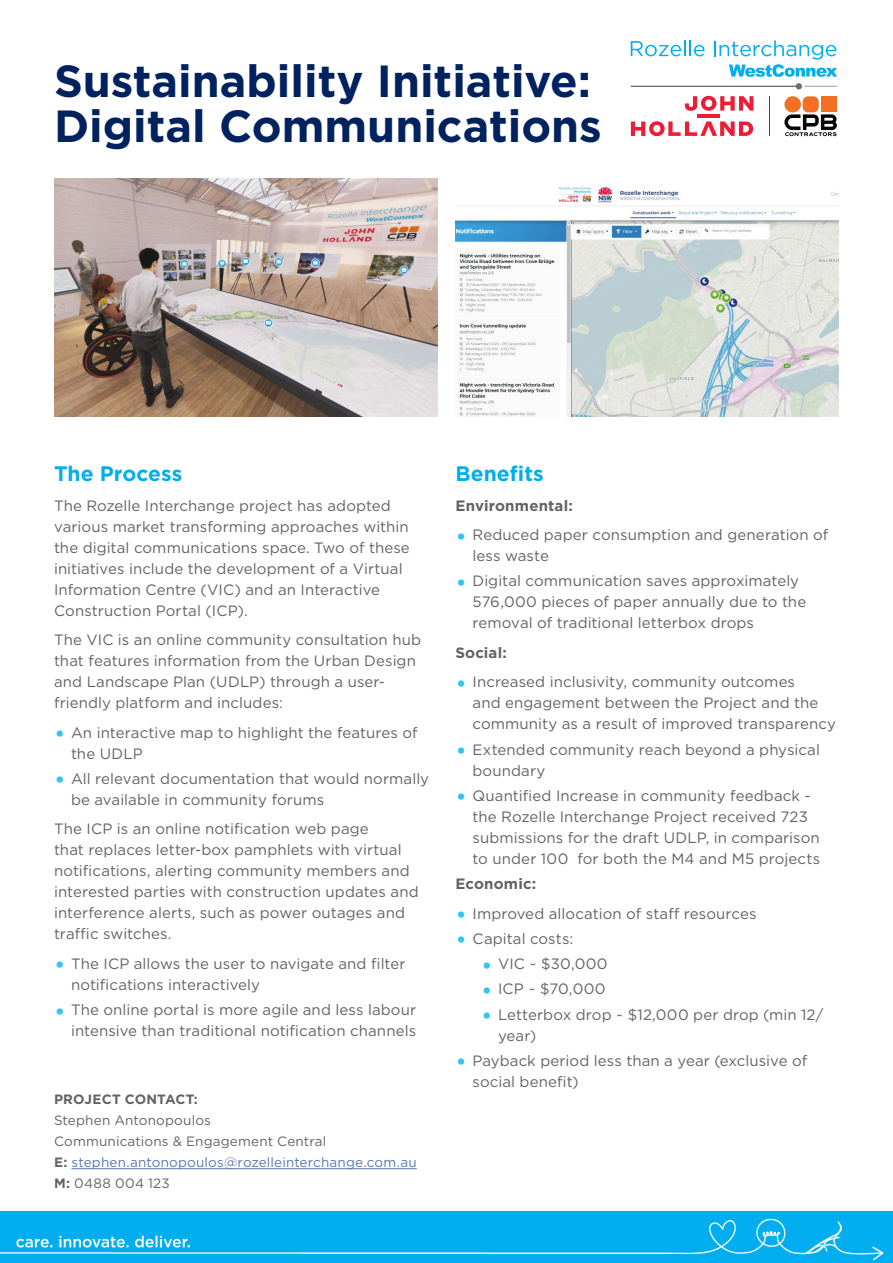
<style>
.page{position:relative;width:893px;height:1263px;background:#fff}
.page>*{position:absolute;margin:0;border:0;box-sizing:border-box;transform-origin:0 0}
.t1{font:700 45px/45px "Gotham";color:#00225f}
._02_Body{font:700 21px "Gotham";color:#00aeef}
._02_Bullets{font:15px/21px "Gotham";letter-spacing:.005em;color:#636366}
._02_Body-2{font:15px/21px "Gotham";letter-spacing:.005em;color:#636366}
._02_Bullets_last{font:15px/21px "Gotham";letter-spacing:.005em;color:#636366}
._02_Body-3{font:700 15px "Gotham";letter-spacing:.01em;color:#636366}
._02_Body-4{font:13.5px "Gotham";letter-spacing:.015em;color:#636366}
._02_Body-5{font:13.5px "Gotham";letter-spacing:.01em;color:#5678b0}
._02_Body-6{font:700 13.5px "Gotham";letter-spacing:.01em;color:#636366}
.s1{font-size:24px;color:#31c5f3}
.s2{font-weight:700;color:#636366}
.s3{font-weight:700}
</style>
<div class="page">
<svg style="left:631px;top:40px;width:73px;height:16px"></svg>
<svg style="left:714px;top:40px;width:123px;height:37px"></svg>
<svg style="left:631px;top:83px;width:206px;height:6px"></svg>
<div style="left:821px;top:97px;width:15px;height:15px;background:#f36f24"></div>
<div style="left:803px;top:96px;width:16px;height:16px;background:#f36f24;border-radius:5px"></div>
<div style="left:784px;top:96px;width:17px;height:17px;background:#f36f24;border-radius:50%"></div>
<svg style="left:784px;top:114px;width:53px;height:22px"></svg>
<svg style="left:631px;top:121px;width:122px;height:15px"></svg>
<svg style="left:685px;top:96px;width:68px;height:15px"></svg>
<hr style="left:698px;top:114px;width:22px;height:4px;background:#ed1d35">
<hr style="left:769px;top:96px;width:1px;height:40px;background:#414042">
<img style="left:0;top:1211px;width:893px;height:52px">
<img style="left:54px;top:178px;width:384px;height:238px">
<img style="left:455px;top:186px;width:384px;height:230px">
<hr style="left:71px;top:1168px;width:346px;height:1px;background:#5678b0">
<p class="t1" style="left:54px;top:59px;width:549px">Sustainability Initiative:<br>Digital Communications</p>
<p class="_02_Body" style="left:54px;top:460px;width:130px">The Process</p>
<p class="_02_Body-2" style="left:54px;top:494px;width:357px">The Rozelle Interchange project has adopted various market transforming approaches within the digital communications space. Two of these initiatives include the development of a Virtual Information Centre (VIC) and an Interactive Construction Portal (ICP).</p>
<p class="_02_Body-2" style="left:54px;top:629px;width:369px">The VIC is an online community consultation hub that features information from the Urban Design and Landscape Plan (UDLP) through a user&shy;friendly platform and includes:</p>
<p class="_02_Bullets" style="left:71px;top:721px;width:348px;text-indent:-17px"><span class="s1">•</span> An interactive map to highlight the features of the UDLP</p>
<p class="_02_Bullets_last" style="left:71px;top:768px;width:360px;text-indent:-17px"><span class="s1">•</span> All relevant documentation that would normally be available in community forums</p>
<p class="_02_Body-2" style="left:54px;top:818px;width:366px">The ICP is an online notification web page<br>that replaces letter-box pamphlets with virtual notifications, alerting community members and interested parties with construction updates and interference alerts, such as power outages and traffic switches.</p>
<p class="_02_Bullets" style="left:71px;top:953px;width:336px;text-indent:-17px"><span class="s1">•</span> The ICP allows the user to navigate and filter notifications interactively</p>
<p class="_02_Bullets_last" style="left:54px;top:999px;width:364px;text-align:right"><span class="s1">•</span> The online portal is more agile and less labour intensive than traditional notification channels</p>
<p class="_02_Body-6" style="left:54px;top:1090px;width:145px">PROJECT CONTACT:</p>
<p class="_02_Body-4" style="left:54px;top:1112px;width:158px">Stephen Antonopoulos</p>
<p class="_02_Body-4" style="left:54px;top:1133px;width:274px">Communications &amp; Engagement Central</p>
<p class="_02_Body-5" style="left:54px;top:1154px;width:364px"><span class="s2">E:</span> stephen.antonopoulos@rozelleinterchange.com.au</p>
<p class="_02_Body-4" style="left:54px;top:1175px;width:117px"><span class="s3">M:</span> 0488 004 123</p>
<p class="_02_Body" style="left:455px;top:460px;width:90px">Benefits</p>
<p class="_02_Body-3" style="left:455px;top:495px;width:119px">Environmental:</p>
<p class="_02_Bullets" style="left:472px;top:524px;width:357px;text-indent:-17px"><span class="s1">•</span> Reduced paper consumption and generation of less waste</p>
<p class="_02_Bullets_last" style="left:472px;top:570px;width:335px;text-indent:-17px"><span class="s1">•</span> Digital communication saves approximately<br>576,000 pieces of paper annually due to the removal of traditional letterbox drops</p>
<p class="_02_Body-3" style="left:455px;top:642px;width:53px">Social:</p>
<p class="_02_Bullets" style="left:472px;top:671px;width:365px;text-indent:-17px"><span class="s1">•</span> Increased inclusivity, community outcomes<br>and engagement between the Project and the community as a result of improved transparency</p>
<p class="_02_Bullets" style="left:472px;top:738px;width:349px;text-indent:-17px"><span class="s1">•</span> Extended community reach beyond a physical boundary</p>
<p class="_02_Bullets" style="left:472px;top:785px;width:349px;text-indent:-17px"><span class="s1">•</span> Quantified Increase in community feedback - the Rozelle Interchange Project received 723 submissions for the draft UDLP, in comparison to under 100 for both the M4 and M5 projects</p>
<p class="_02_Body-3" style="left:455px;top:874px;width:82px">Economic:</p>
<p class="_02_Bullets" style="left:455px;top:902px;width:302px"><span class="s1">•</span> Improved allocation of staff resources</p>
<p class="_02_Bullets" style="left:455px;top:928px;width:119px"><span class="s1">•</span> Capital costs:</p>
<p class="_02_Bullets" style="left:481px;top:953px;width:128px"><span class="s1">•</span> VIC ~ $30,000</p>
<p class="_02_Bullets" style="left:481px;top:978px;width:126px"><span class="s1">•</span> ICP ~ $70,000</p>
<p class="_02_Bullets" style="left:498px;top:1003px;width:327px;text-indent:-17px"><span class="s1">•</span> Letterbox drop ~ $12,000 per drop (min 12/ year)</p>
<p class="_02_Bullets" style="left:472px;top:1050px;width:336px;text-indent:-17px"><span class="s1">•</span> Payback period less than a year (exclusive of social benefit)</p>
</div>
